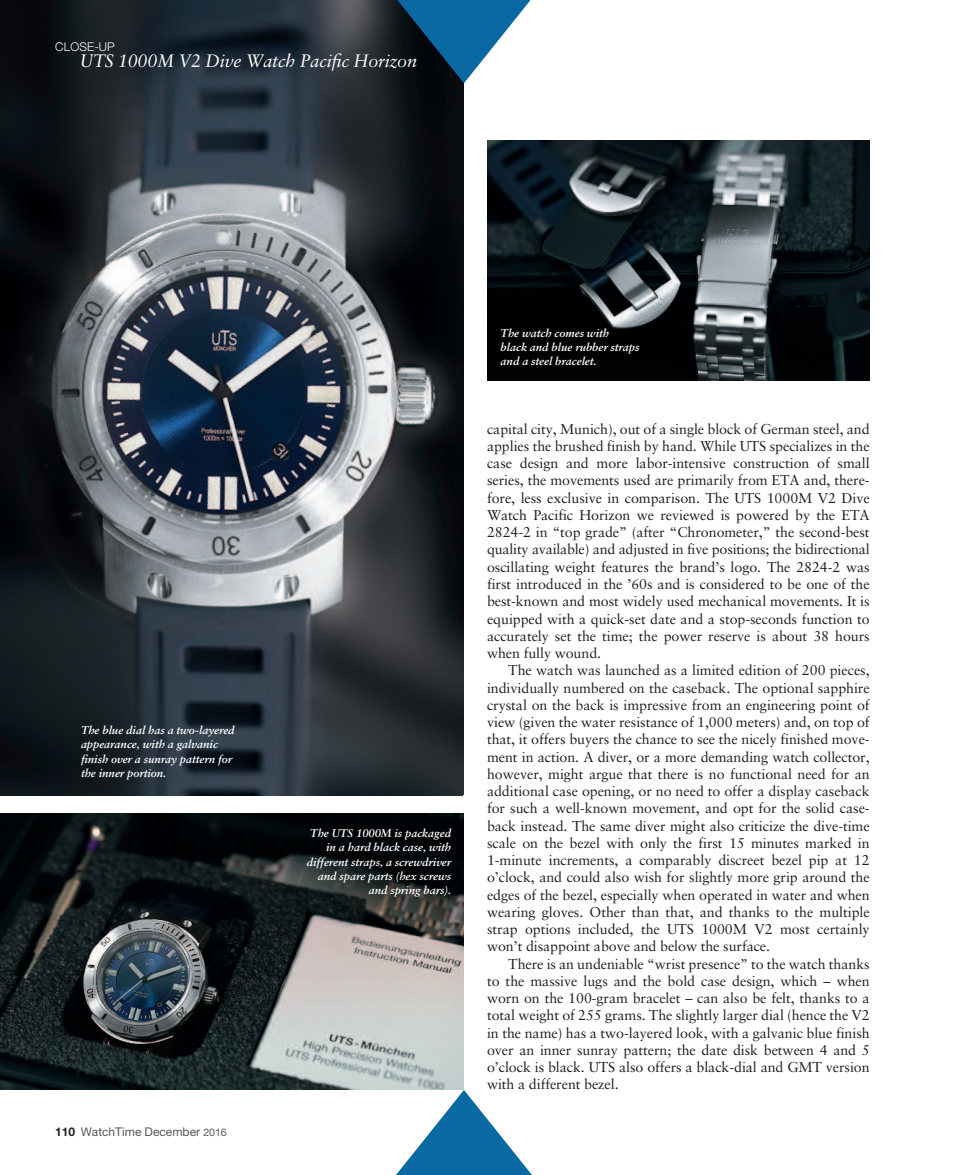
<style>
.page{position:relative;width:972px;height:1175px;background:#fff}
.page>*{position:absolute;margin:0;border:0;box-sizing:border-box;transform-origin:0 0}
.t1{font:italic 18px "Sabon LT Std";letter-spacing:-.015em;color:#fff}
.t2{font:14.25px/17.2px "Sabon LT Std";letter-spacing:-.005em;color:#231f20;text-align:justify}
.t3{font:12px "Helvetica Neue LT Pro";color:#57585a}
.t4{font:300 12px "Helvetica Neue LT Pro";letter-spacing:.01em;color:#fff}
.t5{font:italic 700 11.25px/14.2px "Sabon LT Std";letter-spacing:-.005em;color:#fff}
.s1{font-weight:700;color:#231f20}
.s2{font-size:10.5px}
</style>
<div class="page">
<img style="left:0;top:0;width:464px;height:795px">
<img style="left:0;top:813px;width:464px;height:276px">
<img style="left:487px;top:140px;width:383px;height:240px">
<svg style="left:270px;top:0;width:261px;height:83px"></svg>
<svg style="left:270px;top:1089px;width:261px;height:85px"></svg>
<p class="t4" style="left:55px;top:43px;width:61px">CLOSE-UP</p>
<p class="t1" style="left:79px;top:53px;width:339px">UTS 1000M V2 Dive Watch Pacific Horizon</p>
<p class="t5" style="left:81px;top:724px;width:155px">The blue dial has a two-layered appearance, with a galvanic finish over a sunray pattern for the inner portion.</p>
<p class="t3" style="left:55px;top:1127px;width:173px"><span class="s1">110</span> WatchTime December <span class="s2">2016</span></p>
<p class="t5" style="left:307px;top:827px;width:146px;text-align:right">The UTS 1000M is packaged in a hard black case, with different straps, a screwdriver and spare parts (hex screws and spring bars).</p>
<p class="t5" style="left:501px;top:327px;width:140px">The watch comes with<br>black and blue rubber straps and a steel bracelet.</p>
<p class="t2" style="left:487px;top:421px;width:384px">capital city, Munich), out of a single block of German steel, and applies the brushed finish by hand. While UTS specializes in the case design and more labor-intensive construction of small series, the movements used are primarily from ETA and, there&shy;fore, less exclusive in comparison. The UTS 1000M V2 Dive Watch Pacific Horizon we reviewed is powered by the ETA 2824-2 in “top grade” (after “Chronometer,” the second-best quality available) and adjusted in five positions; the bidirectional oscillating weight features the brand’s logo. The 2824-2 was first introduced in the ’60s and is considered to be one of the best-known and most widely used mechanical movements. It is equipped with a quick-set date and a stop-seconds function to accurately set the time; the power reserve is about 38 hours when fully wound.</p>
<p class="t2" style="left:487px;top:663px;width:384px;text-indent:21px">The watch was launched as a limited edition of 200 pieces, individually numbered on the caseback. The optional sapphire crystal on the back is impressive from an engineering point of view (given the water resistance of 1,000 meters) and, on top of that, it offers buyers the chance to see the nicely finished move&shy;ment in action. A diver, or a more demanding watch collector, however, might argue that there is no functional need for an additional case opening, or no need to offer a display caseback for such a well-known movement, and opt for the solid case&shy;back instead. The same diver might also criticize the dive-time scale on the bezel with only the first 15 minutes marked in 1-minute increments, a comparably discreet bezel pip at 12 o’clock, and could also wish for slightly more grip around the edges of the bezel, especially when operated in water and when wearing gloves. Other than that, and thanks to the multiple strap options included, the UTS 1000M V2 most certainly won’t disappoint above and below the surface.</p>
<p class="t2" style="left:487px;top:956px;width:384px;text-indent:21px">There is an undeniable “wrist presence” to the watch thanks to the massive lugs and the bold case design, which – when worn on the 100-gram bracelet – can also be felt, thanks to a total weight of 255 grams. The slightly larger dial (hence the V2 in the name) has a two-layered look, with a galvanic blue finish over an inner sunray pattern; the date disk between 4 and 5 o’clock is black. UTS also offers a black-dial and GMT version with a different bezel.</p>
</div>
